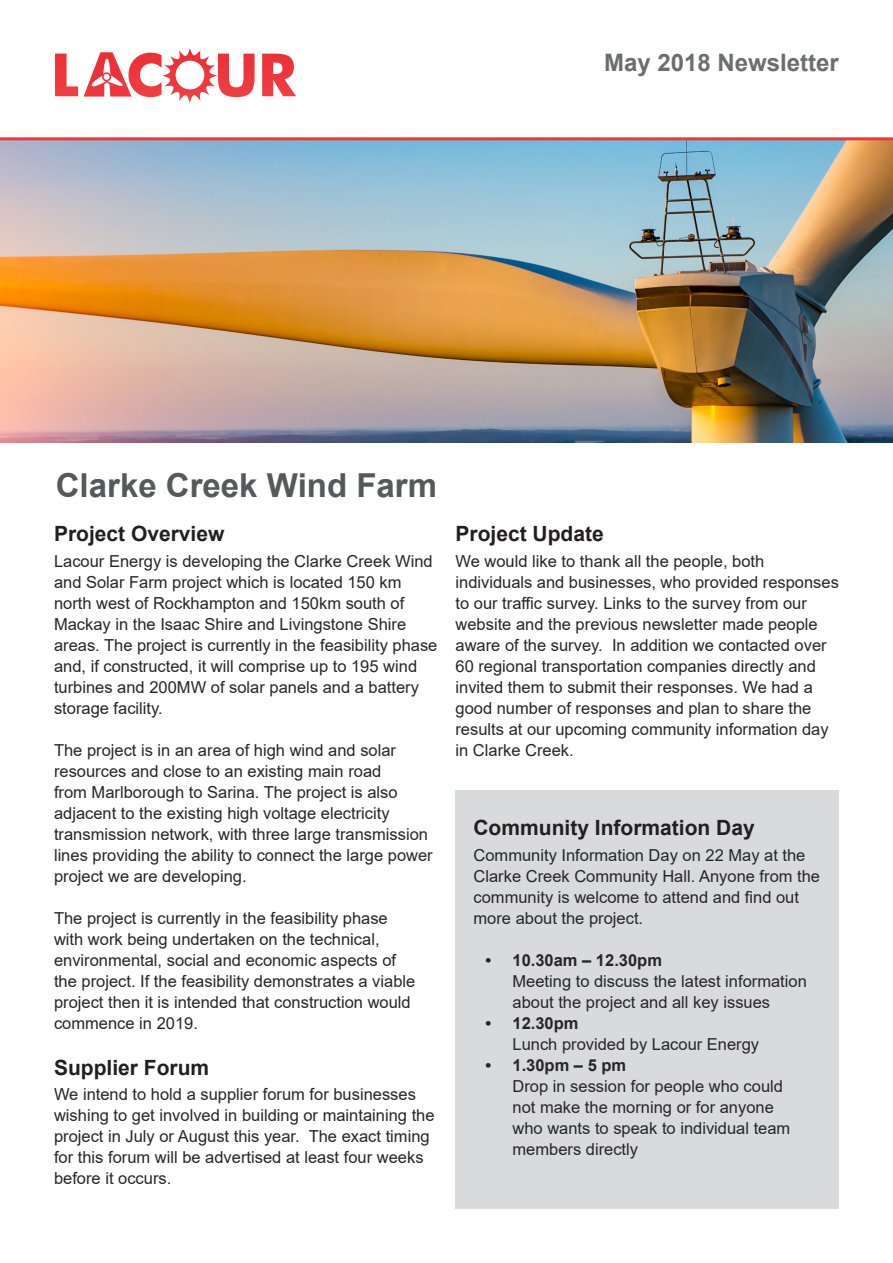
<style>
.page{position:relative;width:893px;height:1263px;background:#fff}
.page>*{position:absolute;margin:0;border:0;box-sizing:border-box;transform-origin:0 0}
.t1{font:700 33px "Arial";color:#57585a}
.t2{font:700 24px "Arial";color:#6c6d70}
.subheading{font:700 21px "Arial";color:#231f20}
.t3{font:16.5px/21px "Arial";color:#282526}
.t4{font:700 16.5px "Arial";color:#282526}
</style>
<div class="page">
<svg style="left:55px;top:54px;width:23px;height:42px"></svg>
<svg style="left:218px;top:54px;width:37px;height:43px"></svg>
<svg style="left:262px;top:54px;width:34px;height:42px"></svg>
<svg style="left:84px;top:48px;width:116px;height:55px"></svg>
<img style="left:0;top:140px;width:893px;height:302px">
<hr style="left:0;top:137px;width:893px;height:3px;background:#ee3838">
<div style="left:455px;top:790px;width:384px;height:419px;background:#d9dadc"></div>
<p class="t2" style="left:604px;top:46px;width:236px">May 2018 Newsletter</p>
<p class="t1" style="left:56px;top:462px;width:383px">Clarke Creek Wind Farm</p>
<p class="subheading" style="left:54px;top:519px;width:172px">Project Overview</p>
<p class="t3" style="left:54px;top:550px;width:385px">Lacour Energy is developing the Clarke Creek Wind and Solar Farm project which is located 150 km north west of Rockhampton and 150km south of Mackay in the Isaac Shire and Livingstone Shire areas. The project is currently in the feasibility phase and, if constructed, it will comprise up to 195 wind turbines and 200MW of solar panels and a battery storage facility.</p>
<p class="t3" style="left:54px;top:739px;width:380px">The project is in an area of high wind and solar resources and close to an existing main road<br>from Marlborough to Sarina. The project is also adjacent to the existing high voltage electricity transmission network, with three large transmission lines providing the ability to connect the large power project we are developing.</p>
<p class="t3" style="left:54px;top:907px;width:363px">The project is currently in the feasibility phase with work being undertaken on the technical, environmental, social and economic aspects of the project. If the feasibility demonstrates a viable project then it is intended that construction would commence in 2019.</p>
<p class="subheading" style="left:54px;top:1052px;width:157px">Supplier Forum</p>
<p class="t3" style="left:54px;top:1084px;width:382px">We intend to hold a supplier forum for businesses wishing to get involved in building or maintaining the project in July or August this year. The exact timing for this forum will be advertised at least four weeks before it occurs.</p>
<p class="subheading" style="left:455px;top:519px;width:150px">Project Update</p>
<p class="t3" style="left:455px;top:550px;width:385px">We would like to thank all the people, both individuals and businesses, who provided responses to our traffic survey. Links to the survey from our website and the previous newsletter made people aware of the survey. In addition we contacted over 60 regional transportation companies directly and invited them to submit their responses. We had a good number of responses and plan to share the results at our upcoming community information day in Clarke Creek.</p>
<p class="subheading" style="left:473px;top:813px;width:283px">Community Information Day</p>
<p class="t3" style="left:473px;top:844px;width:348px">Community Information Day on 22 May at the Clarke Creek Community Hall. Anyone from the community is welcome to attend and find out more about the project.</p>
<p class="t4" style="left:485px;top:948px;width:178px">• 10.30am – 12.30pm</p>
<p class="t3" style="left:512px;top:970px;width:296px">Meeting to discuss the latest information about the project and all key issues</p>
<p class="t4" style="left:485px;top:1011px;width:95px">• 12.30pm</p>
<p class="t3" style="left:512px;top:1033px;width:248px">Lunch provided by Lacour Energy</p>
<p class="t4" style="left:485px;top:1053px;width:142px">• 1.30pm – 5 pm</p>
<p class="t3" style="left:512px;top:1075px;width:279px">Drop in session for people who could not make the morning or for anyone who wants to speak to individual team members directly</p>
</div>
